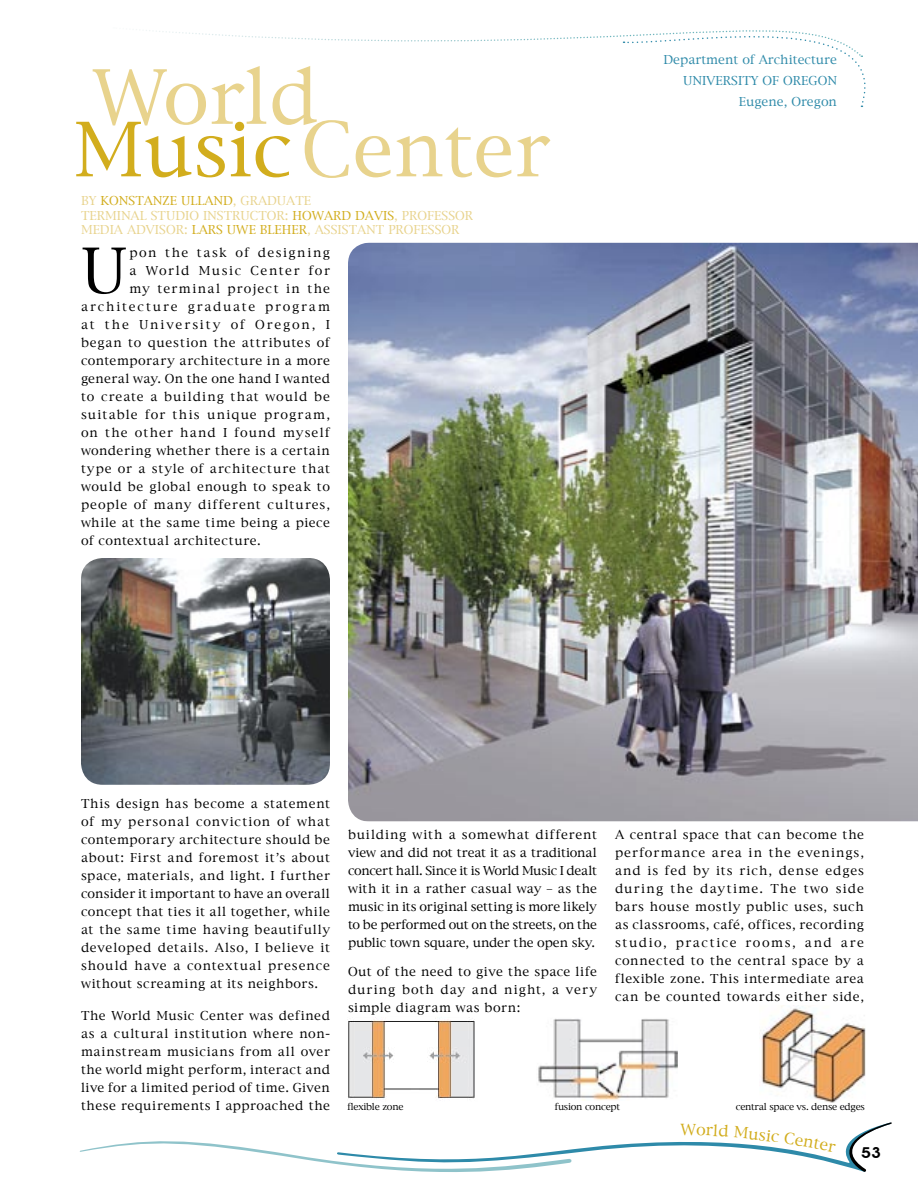
<style>
.page{position:relative;width:918px;height:1188px;background:#fff}
.page>*{position:absolute;margin:0;border:0;box-sizing:border-box;transform-origin:0 0}
.t1{font:72px "New York";color:#e8d38d}
.t2{font:59.55px "New York";color:#000}
.t3{font:600 15px "Avant Garde IT Cby BT";color:#000;scale:1.15 1}
.t4{font:12px/18px "New York";letter-spacing:.06em;color:#000;text-align:justify}
.t5{font:12px "New York";color:#e8d38d}
.t6{font:12px "New York";letter-spacing:.04em;color:#000}
.t7{font:12px "New York";color:#2e8aa9}
.t8{font:12px "New York";letter-spacing:.15em;color:#000}
.t9{font:12px "New York";letter-spacing:.12em;color:#000}
.t10{font:12px "New York";letter-spacing:.02em;color:#000}
.t11{font:12px "New York";letter-spacing:.08em;color:#000}
.t12{font:12px "New York";letter-spacing:.09em;color:#000}
.t13{font:12px "New York";letter-spacing:.095em;color:#000}
.t14{font:12px "New York";color:#d2ad1d}
.t15{font:12px "New York";letter-spacing:.1em;color:#000}
.t16{font:9px "New York";letter-spacing:-.03em;color:#000}
.s1{color:#d2ad1d}
.s2{color:#e8d38d}
</style>
<div class="page">
<img style="left:760px;top:1005px;width:106px;height:98px">
<img style="left:348px;top:243px;width:570px;height:579px">
<img style="left:81px;top:558px;width:249px;height:227px">
<img style="left:348px;top:1017px;width:127px;height:82px">
<svg style="left:136px;top:29px;width:488px;height:14px"></svg>
<svg style="left:624px;top:30px;width:242px;height:77px"></svg>
<img style="left:538px;top:1018px;width:140px;height:83px">
<svg style="left:79px;top:1122px;width:813px;height:50px"></svg>
<p class="t1" style="left:93px;top:51px;width:228px">World</p>
<p class="t1" style="left:73px;top:103px;width:478px"><span class="s1">Music</span>Center</p>
<p class="t14" style="left:81px;top:193px;width:232px"><span class="s2">BY</span> KONSTANZE ULLAND<span class="s2">, GRADUATE</span></p>
<p class="t5" style="left:81px;top:208px;width:394px">TERMINAL STUDIO INSTRUCTOR: <span class="s1">HOWARD DAVIS</span>, PROFESSOR</p>
<p class="t5" style="left:81px;top:222px;width:380px">MEDIA ADVISOR: <span class="s1">LARS UWE BLEHER</span>, ASSISTANT PROFESSOR</p>
<p class="t2" style="left:81px;top:232px;width:48px">U</p>
<p class="t9" style="left:129px;top:245px;width:202px">pon the task of designing</p>
<p class="t9" style="left:129px;top:263px;width:202px">a World Music Center for</p>
<p class="t15" style="left:129px;top:281px;width:202px">my terminal project in the</p>
<p class="t8" style="left:81px;top:299px;width:251px">architecture graduate program</p>
<p class="t8" style="left:81px;top:317px;width:250px">at the University of Oregon, I</p>
<p class="t4" style="left:81px;top:334px;width:250px">began to question the attributes of</p>
<p class="t6" style="left:81px;top:353px;width:250px">contemporary architecture in a more</p>
<p class="t10" style="left:81px;top:371px;width:251px">general way. On the one hand I wanted</p>
<p class="t4" style="left:81px;top:388px;width:251px">to create a building that would be</p>
<p class="t12" style="left:81px;top:407px;width:251px">suitable for this unique program,</p>
<p class="t13" style="left:81px;top:425px;width:251px">on the other hand I found myself</p>
<p class="t4" style="left:81px;top:442px;width:250px">wondering whether there is a certain</p>
<p class="t4" style="left:81px;top:460px;width:250px">type or a style of architecture that</p>
<p class="t4" style="left:81px;top:478px;width:250px">would be global enough to speak to</p>
<p class="t11" style="left:81px;top:497px;width:250px">people of many different cultures,</p>
<p class="t6" style="left:81px;top:515px;width:250px">while at the same time being a piece</p>
<p class="t4" style="left:81px;top:532px;width:181px">of contextual architecture.</p>
<p class="t7" style="left:663px;top:51px;width:175px">Department of Architecture</p>
<p class="t7" style="left:683px;top:72px;width:155px">UNIVERSITY OF OREGON</p>
<p class="t7" style="left:739px;top:93px;width:100px">Eugene, Oregon</p>
<p class="t4" style="left:81px;top:795px;width:251px">This design has become a statement of my personal conviction of what contemporary architecture should be about: First and foremost it’s about space, materials, and light. I further consider it important to have an overall concept that ties it all together, while at the same time having beautifully developed details. Also, I believe it should have a contextual presence without screaming at its neighbors.</p>
<p class="t4" style="left:81px;top:1008px;width:251px">The World Music Center was defined as a cultural institution where non&shy;mainstream musicians from all over the world might perform, interact and live for a limited period of time. Given these requirements I approached the</p>
<p class="t4" style="left:348px;top:827px;width:251px">building with a somewhat different view and did not treat it as a traditional concert hall. Since it is World Music I dealt with it in a rather casual way – as the music in its original setting is more likely to be performed out on the streets, on the public town square, under the open sky.</p>
<p class="t4" style="left:348px;top:963px;width:250px">Out of the need to give the space life during both day and night, a very simple diagram was born:</p>
<p class="t4" style="left:615px;top:827px;width:251px">A central space that can become the performance area in the evenings, and is fed by its rich, dense edges during the daytime. The two side bars house mostly public uses, such as classrooms, café, offices, recording studio, practice rooms, and are connected to the central space by a flexible zone. This intermediate area can be counted towards either side,</p>
<p class="t16" style="left:348px;top:1100px;width:57px">flexible zone</p>
<p class="t16" style="left:555px;top:1100px;width:67px">fusion concept</p>
<p class="t16" style="left:736px;top:1100px;width:131px">central space vs. dense edges</p>
<p class="t3" style="left:861px;top:1144px;width:19px">53</p>
</div>
